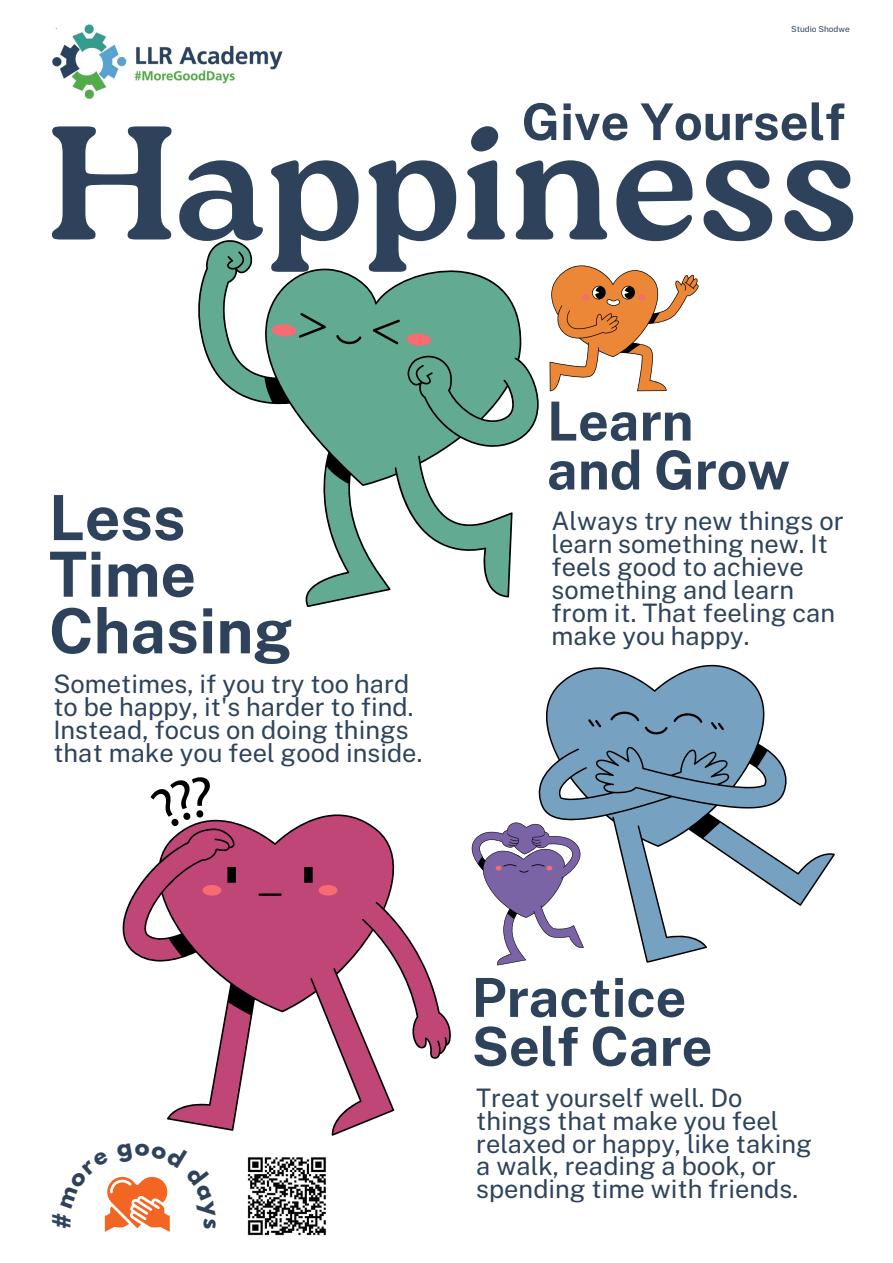
<style>
.page{position:relative;width:893px;height:1263px;background:#fff}
.page>*{position:absolute;margin:0;border:0;box-sizing:border-box;transform-origin:0 0}
.t1{font:700 161.55px "Roca Two";color:#2e435b}
.t2{font:700 62.32px/56.6px "Public Sans";color:#2e435b}
.t3{font:700 53.85px/48.9px "Public Sans";color:#2e435b}
.t4{font:700 50.7px "Public Sans";color:#2e435b}
.t5{font:25.42px/22.9px "Public Sans";color:#2e435b}
.t6{font:8.32px "Public Sans";color:#2e435b}
</style>
<div class="page">
<svg style="left:538px;top:664px;width:297px;height:299px"></svg>
<svg style="left:122px;top:777px;width:329px;height:358px"></svg>
<svg style="left:203px;top:885px;width:134px;height:11px"></svg>
<svg style="left:549px;top:265px;width:150px;height:126px"></svg>
<svg style="left:198px;top:240px;width:341px;height:367px"></svg>
<svg style="left:272px;top:323px;width:159px;height:24px"></svg>
<svg style="left:472px;top:819px;width:111px;height:146px"></svg>
<img style="left:52px;top:24px;width:231px;height:75px">
<img style="left:247px;top:1157px;width:79px;height:79px">
<svg style="left:104px;top:1176px;width:66px;height:56px"></svg>
<p class="t6" style="left:791px;top:24px;width:60px">Studio Shodwe</p>
<p class="t4" style="left:521px;top:92px;width:325px">Give Yourself</p>
<h3 class="t1" style="left:47px;top:89px;width:813px">Happiness</h3>
<p class="t2" style="left:49px;top:489px;width:245px">Less<br>Time<br>Chasing</p>
<p class="t5" style="left:53px;top:672px;width:370px">Sometimes, if you try too hard to be happy, it's harder to find.<br>Instead, focus on doing things that make you feel good inside.</p>
<p class="t3" style="left:547px;top:397px;width:244px">Learn and Grow</p>
<p class="t5" style="left:551px;top:510px;width:294px">Always try new things or learn something new. It feels good to achieve something and learn from it. That feeling can make you happy.</p>
<p class="t3" style="left:472px;top:973px;width:242px">Practice<br>Self Care</p>
<p class="t5" style="left:476px;top:1086px;width:337px">Treat yourself well. Do things that make you feel relaxed or happy, like taking a walk, reading a book, or spending time with friends.</p>
</div>
